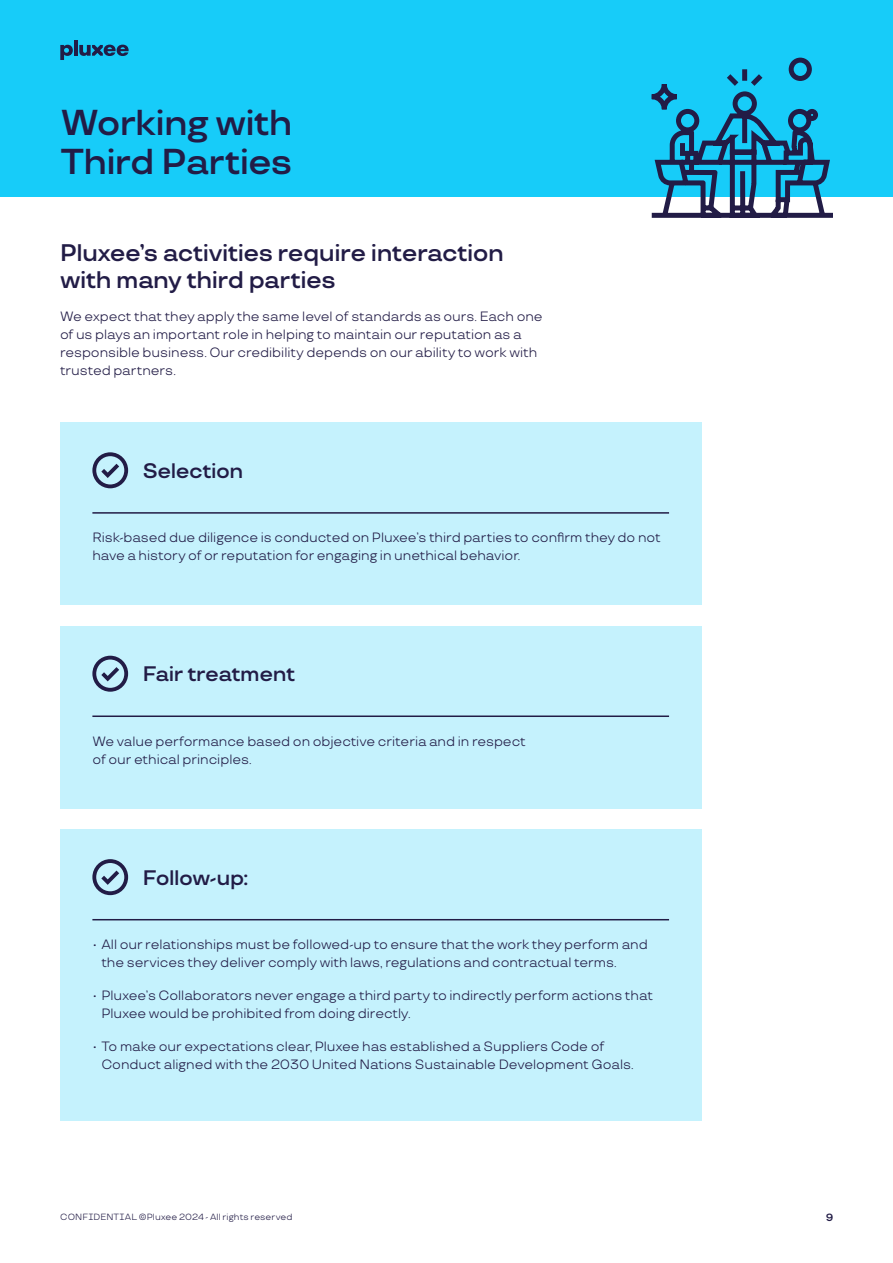
<style>
.page{position:relative;width:893px;height:1263px;background:#fff}
.page>*{position:absolute;margin:0;border:0;box-sizing:border-box;transform-origin:0 0}
.t1{font:600 36px/39px "TT Travels";letter-spacing:-.025em;color:#221c46}
.t2{font:600 24px/27px "TT Travels";letter-spacing:-.025em;color:#221c46}
.t3{font:600 21px "TT Travels";letter-spacing:-.025em;color:#221c46}
.t4{font:13.5px/18px "TT Travels";letter-spacing:-.005em;color:#221c46}
.t5{font:600 10.5px "TT Travels";color:#221c46}
.t6{font:9px "TT Travels";letter-spacing:.01em;color:#221c46}
</style>
<div class="page">
<div style="left:0;top:0;width:893px;height:197px;background:#17ccf9"></div>
<svg style="left:60px;top:45px;width:13px;height:15px"></svg>
<hr style="left:74px;top:41px;width:4px;height:15px;background:#221c46">
<svg style="left:79px;top:45px;width:50px;height:11px"></svg>
<div style="left:60px;top:422px;width:641px;height:183px;background:#c5f2fd"></div>
<div style="left:60px;top:626px;width:641px;height:182px;background:#c5f2fd"></div>
<div style="left:60px;top:829px;width:641px;height:292px;background:#c5f2fd"></div>
<hr style="left:92px;top:512px;width:577px;height:2px;background:#221c46">
<hr style="left:92px;top:715px;width:577px;height:2px;background:#221c46">
<hr style="left:92px;top:919px;width:577px;height:1px;background:#221c46">
<svg style="left:652px;top:58px;width:181px;height:160px"></svg>
<svg style="left:92px;top:452px;width:36px;height:36px"></svg>
<svg style="left:92px;top:656px;width:36px;height:36px"></svg>
<svg style="left:92px;top:859px;width:36px;height:36px"></svg>
<h1 class="t1" style="left:61px;top:104px;width:233px">Working with<br>Third Parties</h1>
<h2 class="t2" style="left:60px;top:240px;width:446px">Pluxee’s activities require interaction with many third parties</h2>
<p class="t4" style="left:60px;top:307px;width:484px">We expect that they apply the same level of standards as ours. Each one of us plays an important role in helping to maintain our reputation as a responsible business. Our credibility depends on our ability to work with trusted partners.</p>
<h3 class="t3" style="left:143px;top:458px;width:102px">Selection</h3>
<p class="t4" style="left:92px;top:529px;width:570px">Risk-based due diligence is conducted on Pluxee’s third parties to confirm they do not have a history of or reputation for engaging in unethical behavior.</p>
<h3 class="t3" style="left:143px;top:661px;width:154px">Fair treatment</h3>
<p class="t4" style="left:92px;top:732px;width:435px">We value performance based on objective criteria and in respect of our ethical principles.</p>
<h3 class="t3" style="left:143px;top:864px;width:107px">Follow-up:</h3>
<p class="t4" style="left:101px;top:936px;width:548px;text-indent:-9px">• All our relationships must be followed-up to ensure that the work they perform and the services they deliver comply with laws, regulations and contractual terms.</p>
<p class="t4" style="left:101px;top:987px;width:553px;text-indent:-9px">• Pluxee’s Collaborators never engage a third party to indirectly perform actions that<br>Pluxee would be prohibited from doing directly.</p>
<p class="t4" style="left:101px;top:1038px;width:534px;text-indent:-9px">• To make our expectations clear, Pluxee has established a Suppliers Code of<br>Conduct aligned with the 2030 United Nations Sustainable Development Goals.</p>
<p class="t6" style="left:60px;top:1212px;width:234px">CONFIDENTIAL ©Pluxee 2024 - All rights reserved</p>
<p class="t5" style="left:826px;top:1210px;width:9px">9</p>
</div>
